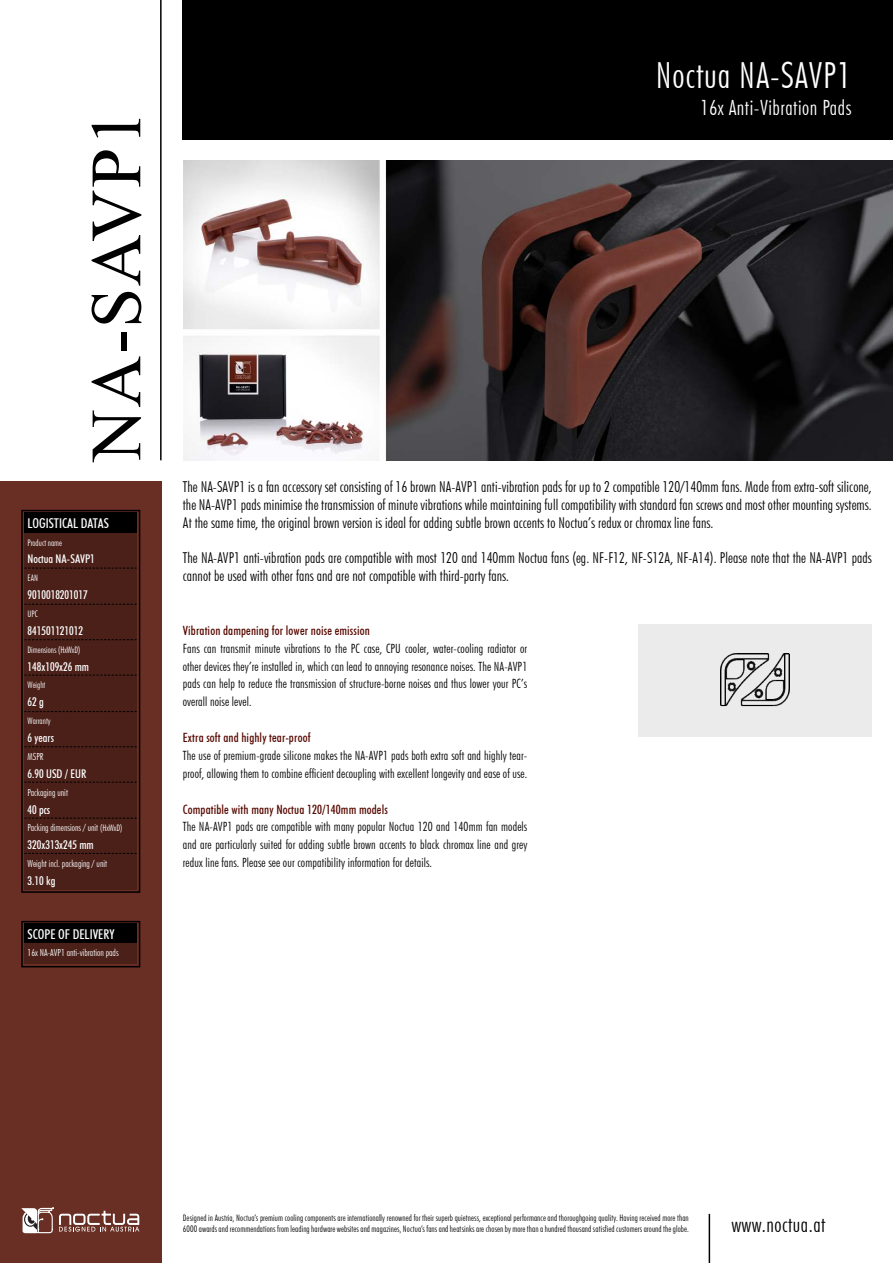
<style>
.page{position:relative;width:893px;height:1263px;background:#fff}
.page>*{position:absolute;margin:0;border:0;box-sizing:border-box;transform-origin:0 0}
.t1{font:72px "Times New Roman";letter-spacing:.025em;color:#000001}
.t2{font:300 condensed 36px "Futura BT";letter-spacing:.025em;color:#fff}
.t3{font:300 condensed 21px "Futura BT";letter-spacing:.025em;color:#fff}
.t4{font:300 condensed 21px "Futura BT";letter-spacing:.025em;color:#000001}
.t5{font:300 condensed 15px/17.9px "Futura BT";letter-spacing:.005em;color:#000001;text-align:justify}
.t6{font:500 condensed 13.5px "Futura BT";color:#fff}
.t7{font:300 condensed 12.75px/17.9px "Futura BT";letter-spacing:.01em;color:#000001;text-align:justify}
.t8{font:500 condensed 12.75px "Futura BT";letter-spacing:.01em;color:#570901}
.t9{font:500 condensed 12px "Futura BT";color:#fff}
.t10{font:300 condensed 9.75px "Futura BT";color:#fff}
.t11{font:300 condensed 9px/10.8px "Futura BT";letter-spacing:.01em;color:#000001}
.t12{font:300 condensed 9px "Futura BT";color:#fff}
.s1{font-size:9px}
</style>
<div class="page">
<div style="left:0;top:482px;width:162px;height:781px;background:#6a2f24"></div>
<div style="left:24px;top:531px;width:113px;height:358px;background:#4a2019"></div>
<div style="left:24px;top:513px;width:113px;height:20px;background:#000001"></div>
<div style="left:21px;top:510px;width:119px;height:383px;border:2px solid #000001"></div>
<hr style="left:160px;top:0;width:2px;height:460px;background:#000001">
<div style="left:24px;top:942px;width:113px;height:22px;background:#4a2019"></div>
<div style="left:24px;top:924px;width:113px;height:19px;background:#000001"></div>
<div style="left:21px;top:921px;width:119px;height:46px;border:2px solid #000001"></div>
<svg style="left:24px;top:568px;width:113px;height:1px"></svg>
<svg style="left:24px;top:604px;width:113px;height:1px"></svg>
<svg style="left:24px;top:639px;width:113px;height:1px"></svg>
<svg style="left:24px;top:675px;width:113px;height:1px"></svg>
<svg style="left:24px;top:711px;width:113px;height:1px"></svg>
<svg style="left:24px;top:746px;width:113px;height:1px"></svg>
<svg style="left:24px;top:782px;width:113px;height:1px"></svg>
<svg style="left:24px;top:818px;width:113px;height:1px"></svg>
<svg style="left:24px;top:853px;width:113px;height:1px"></svg>
<hr style="left:709px;top:1214px;width:1px;height:49px;background:#000001">
<div style="left:183px;top:0;width:710px;height:139px;background:#000001"></div>
<img style="left:183px;top:160px;width:710px;height:300px">
<div style="left:638px;top:624px;width:234px;height:113px;background:#ebebeb"></div>
<img style="left:720px;top:653px;width:69px;height:54px">
<svg style="left:21px;top:1207px;width:119px;height:27px"></svg>
<h1 class="t1" style="left:65px;top:461px;width:353px;rotate:-90deg">NA-SAVP1</h1>
<p class="t6" style="left:28px;top:515px;width:83px">LOGISTICAL DATAS</p>
<p class="t12" style="left:28px;top:537px;width:36px">Product name</p>
<p class="t9" style="left:28px;top:552px;width:69px">Noctua NA-SAVP1</p>
<p class="t12" style="left:28px;top:573px;width:12px">EAN</p>
<p class="t9" style="left:28px;top:588px;width:62px">9010018201017</p>
<p class="t12" style="left:28px;top:608px;width:12px">UPC</p>
<p class="t9" style="left:28px;top:623px;width:57px">841501121012</p>
<p class="t12" style="left:28px;top:644px;width:54px">Dimensions (HxWxD)</p>
<p class="t9" style="left:28px;top:659px;width:63px">148x109x26 mm</p>
<p class="t12" style="left:28px;top:680px;width:19px">Weight</p>
<p class="t9" style="left:28px;top:695px;width:18px">62 g</p>
<p class="t12" style="left:28px;top:715px;width:24px">Warranty</p>
<p class="t9" style="left:28px;top:730px;width:28px">6 years</p>
<p class="t10" style="left:28px;top:750px;width:17px">MSPR</p>
<p class="t9" style="left:28px;top:766px;width:60px">6.90 USD / EUR</p>
<p class="t10" style="left:28px;top:786px;width:42px">Packaging unit</p>
<p class="t9" style="left:28px;top:802px;width:24px">40 pcs</p>
<p class="t10" style="left:28px;top:822px;width:96px">Packing dimensions / unit <span class="s1">(HxWxD)</span></p>
<p class="t9" style="left:28px;top:838px;width:68px">320x313x245 mm</p>
<p class="t10" style="left:28px;top:858px;width:81px">Weight incl. packaging / unit</p>
<p class="t9" style="left:28px;top:873px;width:29px">3.10 kg</p>
<p class="t6" style="left:28px;top:925px;width:88px">SCOPE OF DELIVERY</p>
<p class="t10" style="left:28px;top:947px;width:92px">16x NA-AVP1 anti-vibration pads</p>
<h2 class="t2" style="left:656px;top:53px;width:197px">Noctua NA-SAVP1</h2>
<h3 class="t3" style="left:700px;top:95px;width:152px">16x Anti-Vibration Pads</h3>
<p class="t5" style="left:183px;top:478px;width:690px">The NA-SAVP1 is a fan accessory set consisting of 16 brown NA-AVP1 anti-vibration pads for up to 2 compatible 120/140mm fans. Made from extra-soft silicone, the NA-AVP1 pads minimise the transmission of minute vibrations while maintaining full compatibility with standard fan screws and most other mounting systems.<br>At the same time, the original brown version is ideal for adding subtle brown accents to Noctua’s redux or chromax line fans.</p>
<p class="t5" style="left:183px;top:549px;width:690px">The NA-AVP1 anti-vibration pads are compatible with most 120 and 140mm Noctua fans (eg. NF-F12, NF-S12A, NF-A14). Please note that the NA-AVP1 pads cannot be used with other fans and are not compatible with third-party fans.</p>
<p class="t8" style="left:183px;top:623px;width:189px">Vibration dampening for lower noise emission</p>
<p class="t7" style="left:183px;top:639px;width:346px">Fans can transmit minute vibrations to the PC case, CPU cooler, water-cooling radiator or other devices they’re installed in, which can lead to annoying resonance noises. The NA-AVP1 pads can help to reduce the transmission of structure-borne noises and thus lower your PC’s overall noise level.</p>
<p class="t8" style="left:183px;top:730px;width:129px">Extra soft and highly tear-proof</p>
<p class="t7" style="left:183px;top:746px;width:346px">The use of premium-grade silicone makes the NA-AVP1 pads both extra soft and highly tear&shy;proof, allowing them to combine efficient decoupling with excellent longevity and ease of use.</p>
<p class="t8" style="left:183px;top:801px;width:207px">Compatible with many Noctua 120/140mm models</p>
<p class="t7" style="left:183px;top:818px;width:346px">The NA-AVP1 pads are compatible with many popular Noctua 120 and 140mm fan models and are particularly suited for adding subtle brown accents to black chromax line and grey redux line fans. Please see our compatibility information for details.</p>
<p class="t11" style="left:183px;top:1212px;width:507px">Designed in Austria, Noctua’s premium cooling components are internationally renowned for their superb quietness, exceptional performance and thoroughgoing quality. Having received more than<br>6000 awards and recommendations from leading hardware websites and magazines, Noctua’s fans and heatsinks are chosen by more than a hundred thousand satisfied customers around the globe.</p>
<h3 class="t4" style="left:731px;top:1212px;width:96px">www.noctua.at</h3>
</div>
